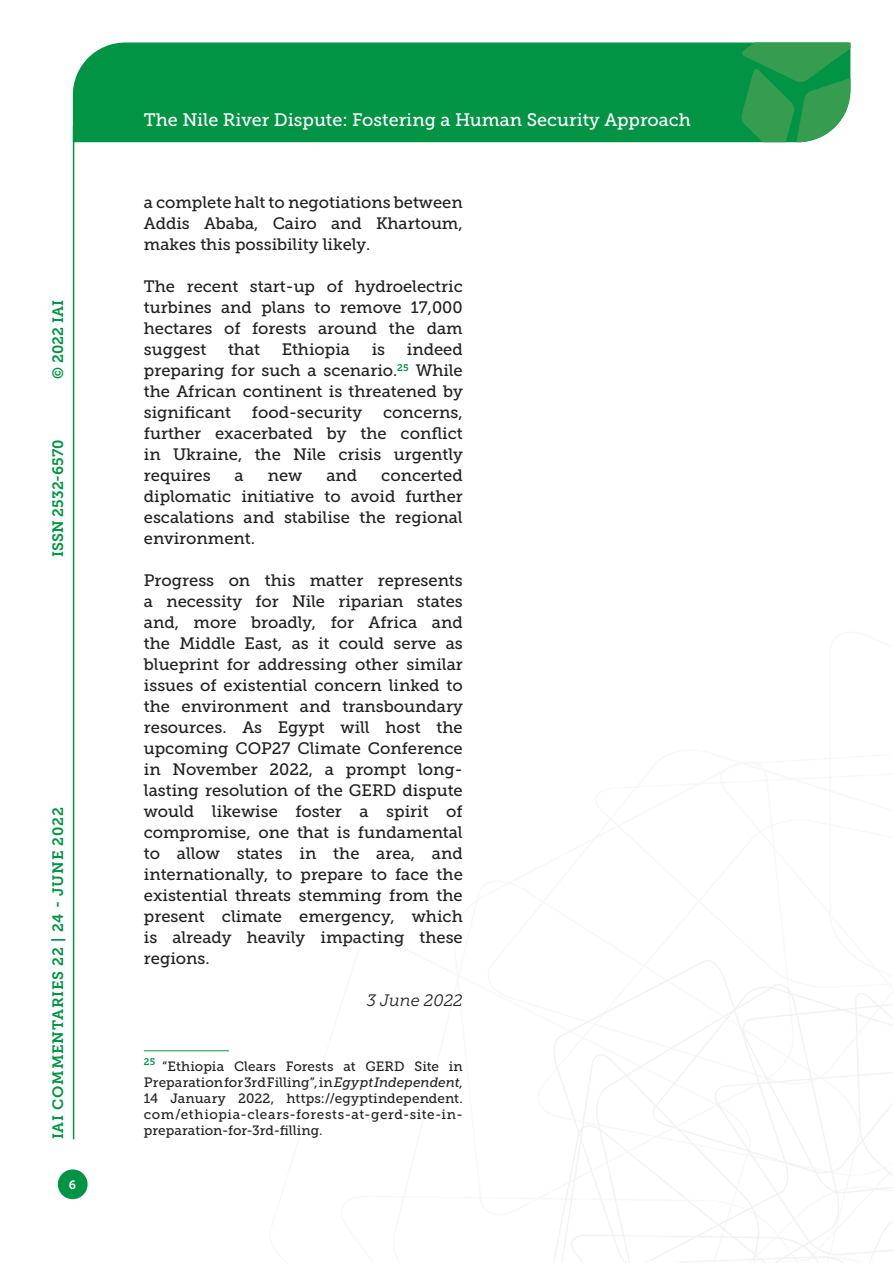
<style>
.page{position:relative;width:893px;height:1263px;background:#fff}
.page>*{position:absolute;margin:0;border:0;box-sizing:border-box;transform-origin:0 0}
.t1{font:18px "Museo Slab 500";color:#fff}
.Testo{font:16.5px/21px "Museo Slab 500";color:#231f20;text-align:justify}
.Testo-2{font:italic 16.5px "Museo Slab 300";color:#231f20}
.t2{font:15px "Museo Slab 700";letter-spacing:.05em;color:#009444}
.t3{font:15px "Museo Slab 700";color:#009444}
.Nota{font:13.5px/16.2px "Museo Slab 500";letter-spacing:.03em;color:#231f20;text-align:justify}
.t4{font:12px "Museo Slab 700";color:#fff}
.s1{font-style:italic}
</style>
<div class="page">
<svg style="left:553px;top:960px;width:340px;height:303px"></svg>
<div style="left:73px;top:43px;width:668px;height:99px;background:#009444"></div>
<svg style="left:741px;top:43px;width:109px;height:99px;background:#319e55"></svg>
<div style="left:58px;top:1169px;width:30px;height:30px;background:#009444;border-radius:50%"></div>
<hr style="left:73px;top:126px;width:1px;height:1013px;background:#009444">
<hr style="left:144px;top:1050px;width:85px;height:1px;background:#009444">
<p class="t2" style="left:50px;top:379px;width:80px;rotate:-90deg">© 2022 IAI</p>
<p class="t3" style="left:50px;top:557px;width:119px;rotate:-90deg">ISSN 2532-6570</p>
<p class="t2" style="left:50px;top:1139px;width:334px;rotate:-90deg">IAI COMMENTARIES 22 | 24 - JUNE 2022</p>
<p class="t4" style="left:69px;top:1178px;width:9px">6</p>
<p class="t1" style="left:144px;top:110px;width:548px">The Nile River Dispute: Fostering a Human Security Approach</p>
<p class="Testo" style="left:144px;top:192px;width:320px">a complete halt to negotiations between Addis Ababa, Cairo and Khartoum, makes this possibility likely.</p>
<p class="Testo" style="left:144px;top:276px;width:320px">The recent start-up of hydroelectric turbines and plans to remove 17,000 hectares of forests around the dam suggest</p>
<p class="Testo" style="left:144px;top:339px;width:320px;text-indent:263px">indeed preparing for such a scenario.<sup>25</sup> While the African continent is threatened by significant</p>
<p class="Testo" style="left:228px;top:339px;width:34px">that</p>
<p class="Testo" style="left:282px;top:339px;width:70px">Ethiopia</p>
<p class="Testo" style="left:372px;top:339px;width:15px">is</p>
<p class="Testo" style="left:252px;top:402px;width:112px">food-security</p>
<p class="Testo" style="left:144px;top:402px;width:320px;text-indent:239px">concerns, further exacerbated by the conflict in Ukraine, the Nile crisis urgently requires</p>
<p class="Testo" style="left:144px;top:465px;width:320px;text-indent:237px">concerted diplomatic initiative to avoid further escalations and stabilise the regional environment.</p>
<p class="Testo" style="left:144px;top:570px;width:320px">Progress on this matter represents a necessity for Nile riparian states and, more broadly, for Africa and the Middle East, as it could serve as blueprint for addressing other similar issues of existential concern linked to the environment and transboundary resources. As Egypt will host the upcoming COP27 Climate Conference in November 2022, a prompt long&shy;lasting resolution of the GERD dispute would likewise foster a spirit of compromise, one that is fundamental to allow states in the area, and internationally, to prepare to face the existential threats stemming from the present climate emergency, which is already heavily impacting these regions.</p>
<p class="Testo-2" style="left:367px;top:991px;width:97px">3 June 2022</p>
<p class="Testo" style="left:235px;top:465px;width:11px">a</p>
<p class="Testo" style="left:268px;top:465px;width:36px">new</p>
<p class="Testo" style="left:326px;top:465px;width:32px">and</p>
<p class="Nota" style="left:144px;top:1058px;width:320px"><sup>25</sup> “Ethiopia Clears Forests at GERD Site in Preparation for 3rd Filling”, in <span class="s1">Egypt Independent</span>, 14 January 2022, https://egyptindependent. com/ethiopia-clears-forests-at-gerd-site-in&shy;preparation-for-3rd-filling.</p>
</div>
